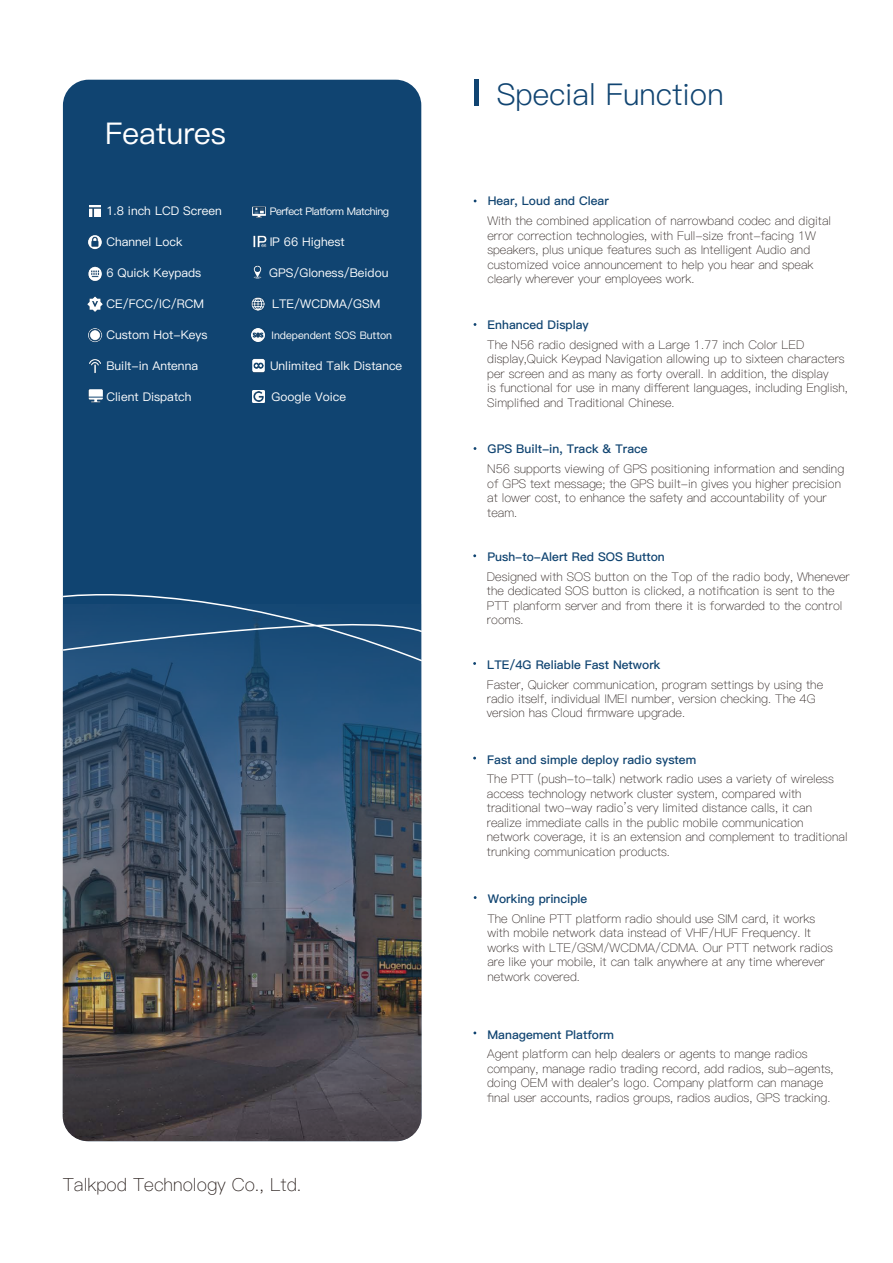
<style>
.page{position:relative;width:893px;height:1263px;background:#fff}
.page>*{position:absolute;margin:0;border:0;box-sizing:border-box;transform-origin:0 0}
.t1{font:30px "Ping Fang SC Regular";color:#104471}
.t2{font:30px "Ping Fang SC Medium";color:#fff}
.t3{font:18px "Ping Fang SC Light";color:#221815}
.t4{font:12px/14.4px "Ping Fang SC Light";color:#221815}
.t5{font:12px "Ping Fang SC Medium";color:#fff}
.t6{font:12px "Ping Fang SC Bold";color:#104471}
.t7{font:10.5px "Ping Fang SC Medium";letter-spacing:-.04em;color:#fff}
.t8{font:10.5px "Ping Fang SC Medium";color:#fff}
</style>
<div class="page">
<div style="left:63px;top:80px;width:358px;height:1061px;background:#104471;border-radius:26px"></div>
<hr style="left:475px;top:79px;width:4px;height:27px;background:#104471">
<img style="left:63px;top:663px;width:359px;height:478px">
<svg style="left:62px;top:578px;width:360px;height:85px"></svg>
<svg style="left:89px;top:205px;width:11px;height:11px"></svg>
<img style="left:253px;top:265px;width:9px;height:14px">
<svg style="left:253px;top:206px;width:13px;height:12px"></svg>
<svg style="left:253px;top:391px;width:11px;height:11px"></svg>
<img style="left:253px;top:235px;width:14px;height:13px">
<svg style="left:252px;top:328px;width:13px;height:13px"></svg>
<img style="left:88px;top:266px;width:14px;height:15px">
<img style="left:87px;top:296px;width:16px;height:16px">
<svg style="left:252px;top:297px;width:13px;height:13px"></svg>
<img style="left:88px;top:389px;width:15px;height:14px">
<img style="left:89px;top:359px;width:12px;height:15px">
<img style="left:88px;top:328px;width:14px;height:14px">
<img style="left:88px;top:235px;width:14px;height:15px">
<img style="left:252px;top:358px;width:13px;height:14px">
<h1 class="t2" style="left:105px;top:116px;width:122px">Features</h1>
<p class="t5" style="left:106px;top:204px;width:117px">1.8 inch LCD Screen</p>
<p class="t7" style="left:270px;top:205px;width:121px">Perfect Platform Matching</p>
<p class="t5" style="left:106px;top:235px;width:78px">Channel Lock</p>
<p class="t5" style="left:270px;top:235px;width:76px">IP 66 Highest</p>
<p class="t5" style="left:106px;top:266px;width:96px">6 Quick Keypads</p>
<p class="t5" style="left:269px;top:266px;width:121px">GPS/Gloness/Beidou</p>
<p class="t5" style="left:106px;top:297px;width:99px">CE/FCC/IC/RCM</p>
<p class="t5" style="left:272px;top:297px;width:110px">LTE/WCDMA/GSM</p>
<p class="t5" style="left:106px;top:327px;width:103px">Custom Hot-Keys</p>
<p class="t8" style="left:272px;top:329px;width:122px">Independent SOS Button</p>
<p class="t5" style="left:106px;top:358px;width:93px">Built-in Antenna</p>
<p class="t5" style="left:270px;top:358px;width:134px">Unlimited Talk Distance</p>
<p class="t5" style="left:106px;top:389px;width:87px">Client Dispatch</p>
<p class="t5" style="left:271px;top:389px;width:76px">Google Voice</p>
<h2 class="t3" style="left:63px;top:1173px;width:240px">Talkpod Technology Co., Ltd.</h2>
<h1 class="t1" style="left:497px;top:76px;width:228px">Special Function</h1>
<p class="t6" style="left:488px;top:194px;width:123px">Hear, Loud and Clear</p>
<p class="t4" style="left:487px;top:214px;width:345px">With the combined application of narrowband codec and digital error correction technologies, with Full-size front-facing 1W speakers, plus unique features such as Intelligent Audio and customized voice announcement to help you hear and speak clearly wherever your employees work.</p>
<p class="t6" style="left:488px;top:318px;width:103px">Enhanced Display</p>
<p class="t4" style="left:487px;top:337px;width:362px">The N56 radio designed with a Large 1.77 inch Color LED display,Quick Keypad Navigation allowing up to sixteen characters per screen and as many as forty overall. In addition, the display<br>is functional for use in many different languages, including English, Simplified and Traditional Chinese.</p>
<p class="t6" style="left:488px;top:442px;width:162px">GPS Built-in, Track &amp; Trace</p>
<p class="t4" style="left:487px;top:462px;width:358px">N56 supports viewing of GPS positioning information and sending of GPS text message; the GPS built-in gives you higher precision at lower cost, to enhance the safety and accountability of your team.</p>
<p class="t6" style="left:487px;top:549px;width:179px">Push-to-Alert Red SOS Button</p>
<p class="t4" style="left:487px;top:569px;width:364px">Designed with SOS button on the Top of the radio body, Whenever the dedicated SOS button is clicked, a notification is sent to the PTT planform server and from there it is forwarded to the control rooms.</p>
<p class="t6" style="left:487px;top:657px;width:175px">LTE/4G Reliable Fast Network</p>
<p class="t4" style="left:487px;top:677px;width:338px">Faster, Quicker communication, program settings by using the radio itself, individual IMEI number, version checking. The 4G version has Cloud firmware upgrade.</p>
<p class="t6" style="left:487px;top:752px;width:210px">Fast and simple deploy radio system</p>
<p class="t4" style="left:487px;top:772px;width:362px">The PTT (push-to-talk) network radio uses a variety of wireless access technology network cluster system, compared with traditional two-way radio’s very limited distance calls, it can realize immediate calls in the public mobile communication network coverage, it is an extension and complement to traditional trunking communication products.</p>
<p class="t6" style="left:488px;top:892px;width:101px">Working principle</p>
<p class="t4" style="left:487px;top:911px;width:347px">The Online PTT platform radio should use SIM card, it works with mobile network data instead of VHF/HUF Frequency. It works with LTE/GSM/WCDMA/CDMA. Our PTT network radios are like your mobile, it can talk anywhere at any time wherever network covered.</p>
<p class="t6" style="left:487px;top:1027px;width:128px">Management Platform</p>
<p class="t4" style="left:487px;top:1047px;width:348px">Agent platform can help dealers or agents to mange radios company, manage radio trading record, add radios, sub-agents, doing OEM with dealer's logo. Company platform can manage final user accounts, radios groups, radios audios, GPS tracking.</p>
</div>
